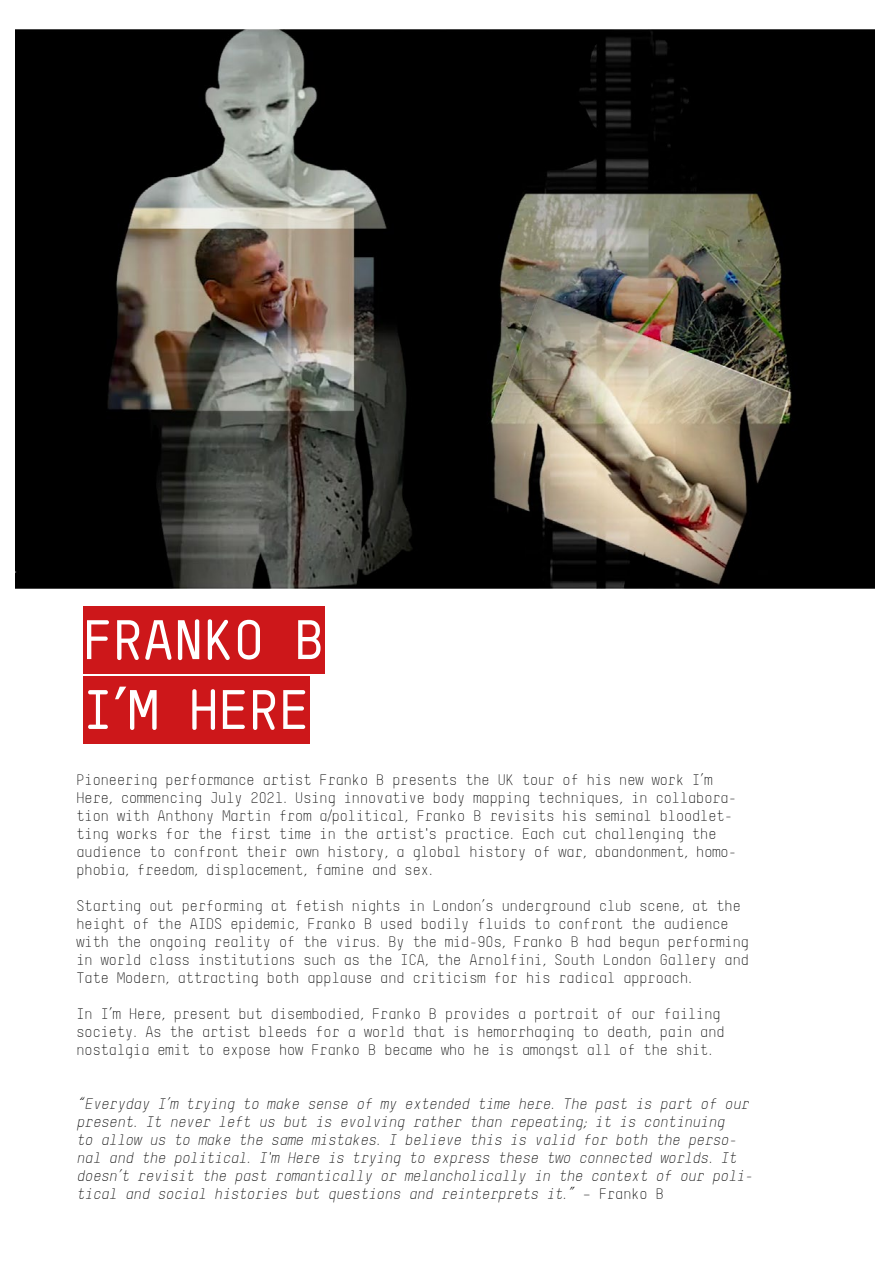
<style>
.page{position:relative;width:893px;height:1263px;background:#fff}
.page>*{position:absolute;margin:0;border:0;box-sizing:border-box;transform-origin:0 0}
.t1{font:700 55.95px "T Star Mono Round";color:#fff}
.t2{font:300 15px/18px "T Star Mono Round";color:#000}
.t3{font:italic 300 15px/18px "T Star Mono Round";color:#000}
.s1{font-style:normal}
</style>
<div class="page">
<img style="left:16px;top:30px;width:859px;height:559px">
<div style="left:83px;top:606px;width:241px;height:68px;background:#cd171a"></div>
<div style="left:83px;top:676px;width:226px;height:68px;background:#cd171a"></div>
<p class="t1" style="left:83px;top:606px;width:243px">FRANKO B</p>
<p class="t1" style="left:83px;top:676px;width:228px">I’M HERE</p>
<p class="t2" style="left:77px;top:771px;width:662px">Pioneering performance artist Franko B presents the UK tour of his new work I’m Here, commencing July 2021. Using innovative body mapping techniques, in collabora&shy;tion with Anthony Martin from a/political, Franko B revisits his seminal bloodlet&shy;ting works for the first time in the artist's practice. Each cut challenging the audience to confront their own history, a global history of war, abandonment, homo&shy;phobia, freedom, displacement, famine and sex.</p>
<p class="t2" style="left:77px;top:897px;width:674px">Starting out performing at fetish nights in London’s underground club scene, at the height of the AIDS epidemic, Franko B used bodily fluids to confront the audience with the ongoing reality of the virus. By the mid-90s, Franko B had begun performing in world class institutions such as the ICA, the Arnolfini, South London Gallery and Tate Modern, attracting both applause and criticism for his radical approach.</p>
<p class="t2" style="left:77px;top:1005px;width:650px">In I’m Here, present but disembodied, Franko B provides a portrait of our failing society. As the artist bleeds for a world that is hemorrhaging to death, pain and nostalgia emit to expose how Franko B became who he is amongst all of the shit.</p>
<p class="t3" style="left:77px;top:1095px;width:681px">“Everyday I’m trying to make sense of my extended time here. The past is part of our present. It never left us but is evolving rather than repeating; it is continuing<br>to allow us to make the same mistakes. I believe this is valid for both the perso&shy;nal and the political. I'm Here is trying to express these two connected worlds. It doesn’t revisit the past romantically or melancholically in the context of our poli&shy;tical and social histories but questions and reinterprets it.” <span class="s1">– F r a n k o B</span></p>
</div>
